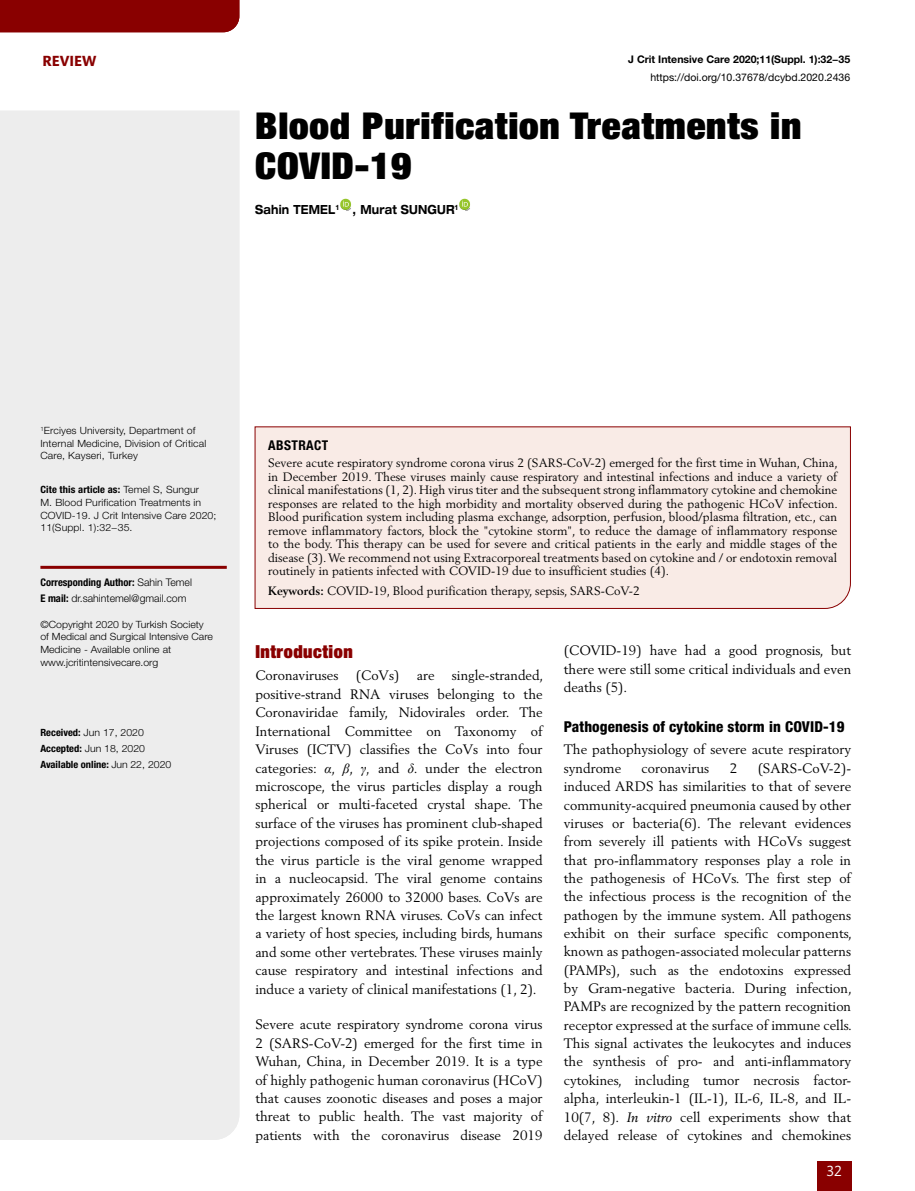
<style>
.page{position:relative;width:915px;height:1191px;background:#fff}
.page>*{position:absolute;margin:0;border:0;box-sizing:border-box;transform-origin:0 0}
.t1{font:900 condensed 37.05px/40.5px "Helvetica Neue LT Pro";letter-spacing:.02em;color:#000;scale:1.05 1}
.t2{font:900 condensed 18px "Helvetica Neue LT Pro";letter-spacing:.03em;color:#890000}
.t3{font:800 condensed 15px "Helvetica Neue LT Pro";letter-spacing:.01em;color:#000}
.t4{font:700 15px "Mundo Sans Std";color:#890000}
.t5{font:15px "Mundo Sans Std";color:#fff}
.t6{font:13.5px/18.5px "Berling LT Std";color:#000;text-align:justify}
.t7{font:700 condensed 13.5px "Helvetica Neue LT Pro";letter-spacing:.03em;color:#000}
.t8{font:700 expanded 12.6px "Helvetica Neue LT Pro";letter-spacing:.02em;color:#000;scale:.79 1}
.t9{font:12px/13.5px "Berling LT Std";color:#000;text-align:justify}
.t10{font:300 10.5px/16.2px "Helvetica Neue LT Pro";color:#000}
.t11{font:700 10.5px "Helvetica Neue LT Pro";color:#000}
.t12{font:10.5px "Helvetica Neue LT Pro";color:#000}
.t13{font:300 10.05px/12.8px "Helvetica Neue LT Pro";letter-spacing:.01em;color:#000;scale:1.05 1}
.t14{font:700 condensed 10.05px/16.2px "Helvetica Neue LT Pro";color:#000;scale:1.05 1}
.s1{font-weight:700;font-stretch:condensed}
.s2{font-weight:300;font-stretch:normal}
.s3{font-weight:700}
.s4{font-family:"Times New Roman";font-style:italic}
.s5{font-style:italic}
</style>
<div class="page">
<div style="left:816px;top:1161px;width:34px;height:30px;background:#890000"></div>
<div style="left:0;top:111px;width:239px;height:1029px;background:#ededed"></div>
<svg style="left:340px;top:198px;width:11px;height:13px"></svg>
<svg style="left:459px;top:198px;width:11px;height:13px"></svg>
<div style="left:254px;top:426px;width:596px;height:183px;background:#f9ebe6"></div>
<hr style="left:40px;top:566px;width:187px;height:3px;background:#890000">
<div style="left:0;top:0;width:239px;height:32px;background:#890000"></div>
<p class="t4" style="left:43px;top:52px;width:55px">REVIEW</p>
<p class="t11" style="left:628px;top:53px;width:223px">J Crit Intensive Care 2020;11(Suppl. 1):32−35</p>
<p class="t12" style="left:650px;top:71px;width:201px">https://doi.org/10.37678/dcybd.2020.2436</p>
<h1 class="t1" style="left:255px;top:104px;width:521px">Blood Purification Treatments in<br>COVID-19</h1>
<p class="t8" style="left:255px;top:202px;width:258px">Sahin TEMEL<sup>1</sup> , Murat SUNGUR<sup>1</sup></p>
<p class="t13" style="left:40px;top:424px;width:159px"><sup>1</sup>Erciyes University, Department of<br>Internal Medicine, Division of Critical<br>Care, Kayseri, Turkey</p>
<p class="t13" style="left:40px;top:483px;width:169px"><span class="s1">Cite this article as:</span> Temel S, Sungur<br>M. Blood Purification Treatments in COVID-19. J Crit Intensive Care 2020; 11(Suppl. 1):32−35.</p>
<p class="t10" style="left:40px;top:574px;width:153px"><span class="s1">Corresponding Author:</span> Sahin Temel<br><span class="s1">E mail:</span> dr.sahintemel@gmail.com</p>
<p class="t13" style="left:40px;top:617px;width:166px">©Copyright 2020 by Turkish Society of Medical and Surgical Intensive Care Medicine - Available online at www.jcritintensivecare.org</p>
<p class="t14" style="left:40px;top:724px;width:126px">Received: <span class="s2">Jun 17, 2020<br></span>Accepted: <span class="s2">Jun 18, 2020<br></span>Available online: <span class="s2">Jun 22, 2020</span></p>
<p class="t7" style="left:268px;top:436px;width:62px">ABSTRACT</p>
<p class="t9" style="left:268px;top:456px;width:571px">Severe acute respiratory syndrome corona virus 2 (SARS-CoV-2) emerged for the first time in Wuhan, China, in December 2019. These viruses mainly cause respiratory and intestinal infections and induce a variety of clinical manifestations (1, 2). High virus titer and the subsequent strong inflammatory cytokine and chemokine responses are related to the high morbidity and mortality observed during the pathogenic HCoV infection.<br>Blood purification system including plasma exchange, adsorption, perfusion, blood/plasma filtration, etc., can remove inflammatory factors, block the "cytokine storm", to reduce the damage of inflammatory response to the body. This therapy can be used for severe and critical patients in the early and middle stages of the disease (3). We recommend not using Extracorporeal treatments based on cytokine and / or endotoxin removal routinely in patients infected with COVID-19 due to insufficient studies (4).</p>
<p class="t9" style="left:268px;top:584px;width:373px"><span class="s3">Keywords:</span> COVID-19, Blood purification therapy, sepsis, SARS-CoV-2</p>
<h2 class="t2" style="left:255px;top:640px;width:99px">Introduction</h2>
<p class="t6" style="left:255px;top:666px;width:84px">Coronaviruses</p>
<p class="t6" style="left:356px;top:666px;width:45px">(CoVs)</p>
<p class="t6" style="left:416px;top:666px;width:19px">are</p>
<p class="t6" style="left:255px;top:666px;width:289px;text-indent:196px">single-stranded, positive-strand RNA viruses belonging to the Coronaviridae family, Nidovirales order. The International Committee on Taxonomy of Viruses (ICTV) classifies the CoVs into four categories: <span class="s4">α</span>, <span class="s4">β</span>, <span class="s4">γ</span><span class="s5">,</span> and <span class="s4">δ</span>. under the electron microscope, the virus particles display a rough spherical or multi-faceted crystal shape. The surface of the viruses has prominent club-shaped projections composed of its spike protein. Inside the virus particle is the viral genome wrapped in a nucleocapsid. The viral genome contains approximately 26000 to 32000 bases. CoVs are the largest known RNA viruses. CoVs can infect a variety of host species, including birds, humans and some other vertebrates. These viruses mainly cause respiratory and intestinal infections and induce a variety of clinical manifestations (1, 2).</p>
<p class="t6" style="left:255px;top:1015px;width:289px">Severe acute respiratory syndrome corona virus 2 (SARS-CoV-2) emerged for the first time in Wuhan, China, in December 2019. It is a type of highly pathogenic human coronavirus (HCoV) that causes zoonotic diseases and poses a major threat to public health. The vast majority of patients with the coronavirus disease 2019</p>
<p class="t6" style="left:563px;top:641px;width:289px">(COVID-19) have had a good prognosis, but there were still some critical individuals and even deaths (5).</p>
<p class="t3" style="left:563px;top:717px;width:282px">Pathogenesis of cytokine storm in COVID-19</p>
<p class="t6" style="left:563px;top:740px;width:289px">The pathophysiology of severe acute respiratory syndrome</p>
<p class="t6" style="left:563px;top:758px;width:289px;text-indent:194px">(SARS-CoV-2)- induced ARDS has similarities to that of severe community-acquired pneumonia caused by other viruses or bacteria(6). The relevant evidences from severely ill patients with HCoVs suggest that pro-inflammatory responses play a role in the pathogenesis of HCoVs. The first step of the infectious process is the recognition of the pathogen by the immune system. All pathogens exhibit on their surface specific components, known as pathogen-associated molecular patterns (PAMPs), such as the endotoxins expressed by Gram-negative bacteria. During infection, PAMPs are recognized by the pattern recognition receptor expressed at the surface of immune cells.<br>This signal activates the leukocytes and induces the synthesis of pro- and anti-inflammatory cytokines, including tumor necrosis factor&shy;alpha, interleukin-1 (IL-1), IL-6, IL-8, and IL-10(7, 8). <span class="s5">In vitro</span> cell experiments show that delayed release of cytokines and chemokines</p>
<p class="t6" style="left:641px;top:758px;width:69px">coronavirus</p>
<p class="t6" style="left:729px;top:758px;width:9px">2</p>
<p class="t5" style="left:826px;top:1162px;width:17px">32</p>
</div>
